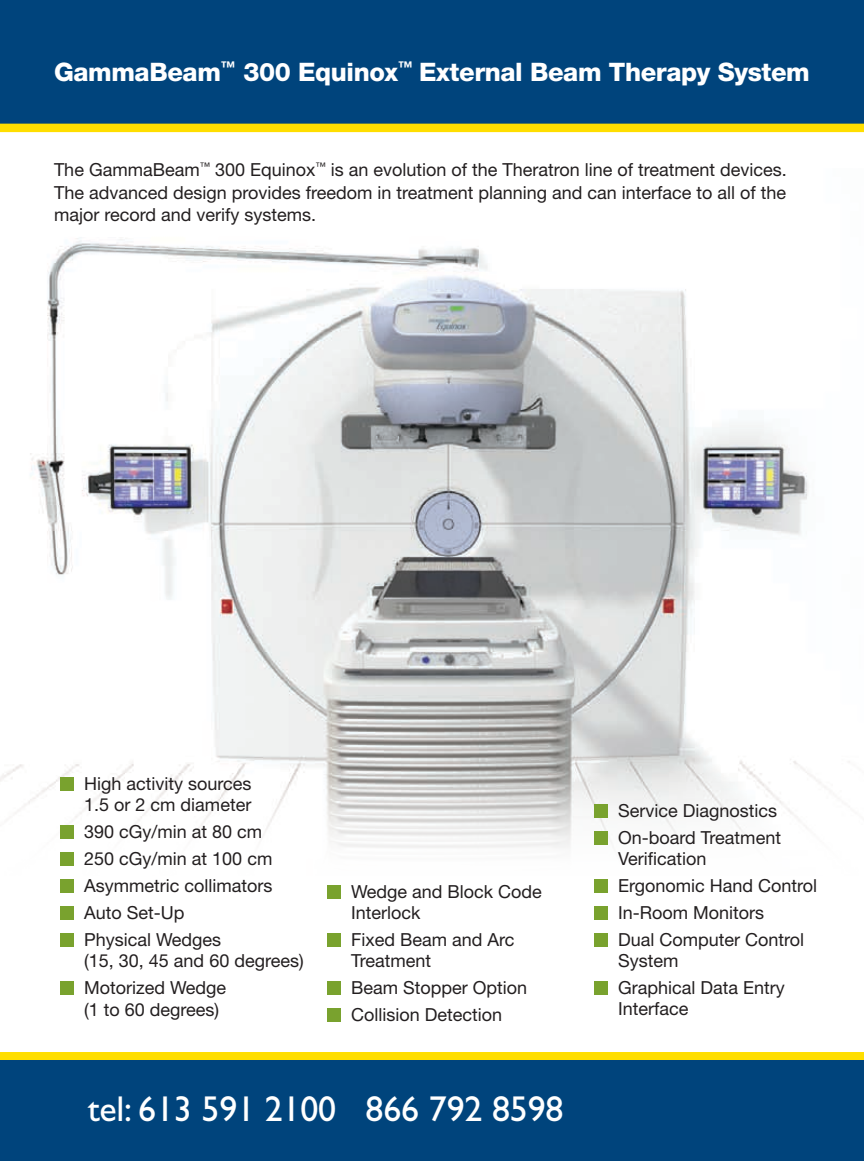
<style>
.page{position:relative;width:864px;height:1161px;background:#fff}
.page>*{position:absolute;margin:0;border:0;box-sizing:border-box;transform-origin:0 0}
.t1{font:36px "Gill Sans";letter-spacing:-.005em;color:#fff}
.t2{font:800 25.5px "Helvetica Neue";letter-spacing:-.015em;color:#fff}
.t3{font:18px/27px "Helvetica Neue";color:#231f20}
</style>
<div class="page">
<img style="left:0;top:238px;width:850px;height:643px">
<div style="left:0;top:0;width:864px;height:124px;background:#00447c"></div>
<div style="left:0;top:1052px;width:864px;height:8px;background:#ffde00"></div>
<div style="left:0;top:1061px;width:864px;height:100px;background:#00447c"></div>
<div style="left:61px;top:777px;width:13px;height:13px;background:#79a22e"></div>
<div style="left:61px;top:825px;width:13px;height:13px;background:#79a22e"></div>
<div style="left:61px;top:852px;width:13px;height:13px;background:#79a22e"></div>
<div style="left:61px;top:879px;width:13px;height:13px;background:#79a22e"></div>
<div style="left:61px;top:906px;width:13px;height:13px;background:#79a22e"></div>
<div style="left:61px;top:933px;width:13px;height:13px;background:#79a22e"></div>
<div style="left:61px;top:981px;width:13px;height:13px;background:#79a22e"></div>
<div style="left:328px;top:885px;width:13px;height:13px;background:#79a22e"></div>
<div style="left:328px;top:933px;width:13px;height:13px;background:#79a22e"></div>
<div style="left:328px;top:981px;width:13px;height:13px;background:#79a22e"></div>
<div style="left:328px;top:1008px;width:13px;height:13px;background:#79a22e"></div>
<div style="left:595px;top:804px;width:13px;height:13px;background:#79a22e"></div>
<div style="left:595px;top:831px;width:13px;height:13px;background:#79a22e"></div>
<div style="left:595px;top:879px;width:13px;height:13px;background:#79a22e"></div>
<div style="left:595px;top:906px;width:13px;height:13px;background:#79a22e"></div>
<div style="left:595px;top:933px;width:13px;height:13px;background:#79a22e"></div>
<div style="left:595px;top:981px;width:13px;height:13px;background:#79a22e"></div>
<div style="left:0;top:124px;width:864px;height:8px;background:#ffde00"></div>
<h2 class="t2" style="left:54px;top:56px;width:757px">GammaBeam<sup>™</sup> 300 Equinox<sup>™</sup> External Beam Therapy System</h2>
<p class="t3" style="left:54px;top:158px;width:734px;line-height:22.5px;text-align:justify">The GammaBeam<sup>™</sup> 300 Equinox<sup>™</sup> is an evolution of the Theratron line of treatment devices.<br>The advanced design provides freedom in treatment planning and can interface to all of the major record and verify systems.</p>
<p class="t3" style="left:84px;top:773px;width:169px;line-height:21px">High activity sources<br>1.5 or 2 cm diameter</p>
<p class="t3" style="left:84px;top:818px;width:190px">390 cGy/min at 80 cm<br>250 cGy/min at 100 cm<br>Asymmetric collimators<br>Auto Set-Up<br>Physical Wedges</p>
<p class="t3" style="left:84px;top:947px;width:221px">(15, 30, 45 and 60 degrees)<br>Motorized Wedge</p>
<p class="t3" style="left:84px;top:996px;width:137px">(1 to 60 degrees)</p>
<p class="t3" style="left:351px;top:881px;width:192px;line-height:21px">Wedge and Block Code<br>Interlock</p>
<p class="t3" style="left:351px;top:929px;width:165px;line-height:21px">Fixed Beam and Arc<br>Treatment</p>
<p class="t3" style="left:351px;top:974px;width:178px">Beam Stopper Option<br>Collision Detection</p>
<h1 class="t1" style="left:88px;top:1088px;width:477px">tel: 613 591 2100 866 792 8598</h1>
<p class="t3" style="left:618px;top:797px;width:164px">Service Diagnostics<br>On-board Treatment</p>
<p class="t3" style="left:618px;top:845px;width:200px">Verification<br>Ergonomic Hand Control<br>In-Room Monitors<br>Dual Computer Control</p>
<p class="t3" style="left:618px;top:947px;width:168px">System<br>Graphical Data Entry</p>
<p class="t3" style="left:618px;top:995px;width:72px">Interface</p>
</div>
